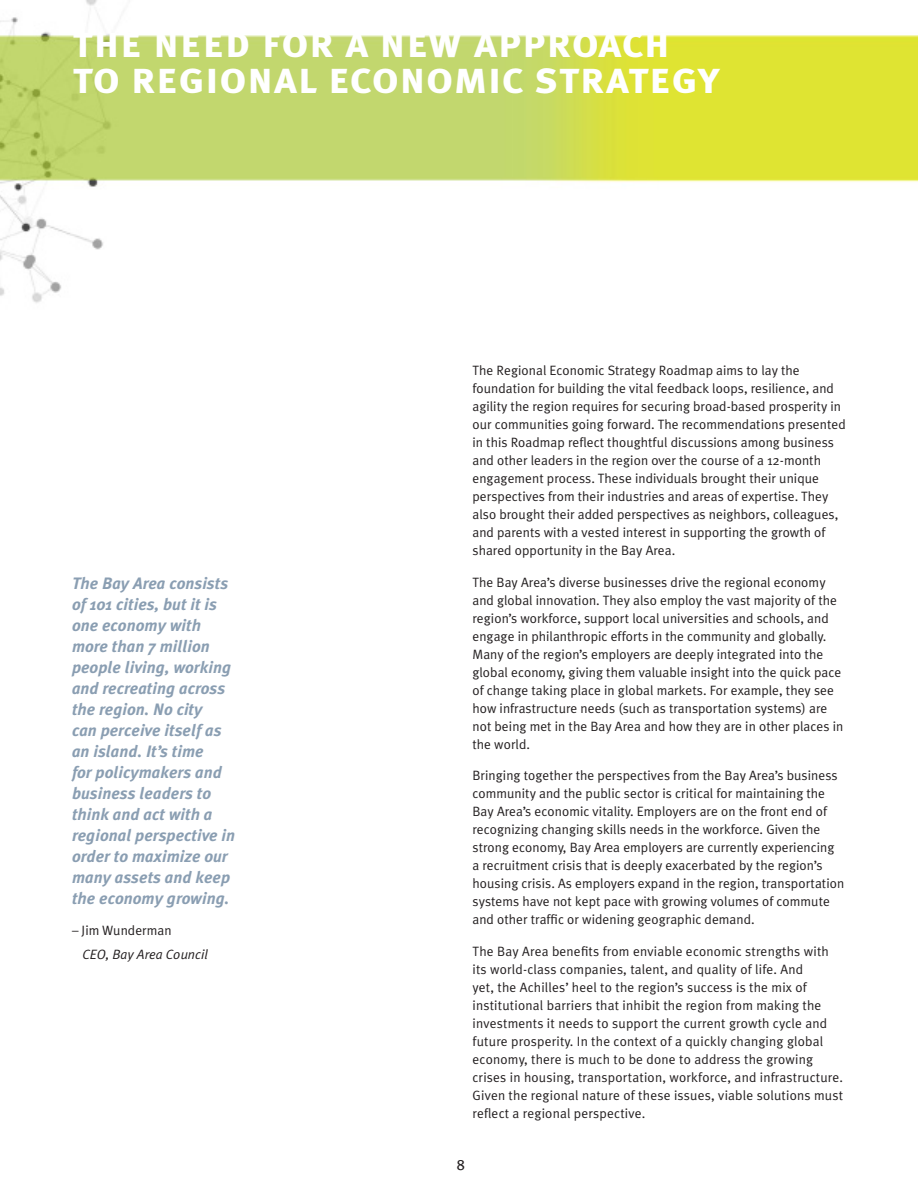
<style>
.page{position:relative;width:918px;height:1188px;background:#fff}
.page>*{position:absolute;margin:0;border:0;box-sizing:border-box;transform-origin:0 0}
.Chapter_Titles{font:45px/36px "Meta Plus Bold Caps";letter-spacing:.01em;color:#fff}
.Pull_Quote_3{font:italic 700 16.5px/21px "Meta Plus";letter-spacing:.005em;color:#8a9eb2}
.Page_Numbers{font:15px "Meta Plus Book Caps";color:#231f20}
.Body_Copy{font:13.5px/18px "Meta Plus Normal";letter-spacing:.005em;color:#231f20}
.Pull_Quote_2nd{font:italic 13.5px "Meta Plus Normal";letter-spacing:.005em;color:#231f20}
.Pull_Quote_3_name{font:13.5px "Meta Plus Normal";letter-spacing:.005em;color:#231f20}
</style>
<div class="page">
<img style="left:0;top:0;width:918px;height:303px">
<p class="Chapter_Titles" style="left:72px;top:23px;width:650px">the need for a new approach to regional economic strategy</p>
<p class="Pull_Quote_3" style="left:72px;top:573px;width:165px">The Bay Area consists of 101 cities, but it is one economy with more than 7 million people living, working and recreating across the region. No city<br>can perceive itself as an island. It’s time<br>for policymakers and business leaders to think and act with a regional perspective in order to maximize our many assets and keep the economy growing.</p>
<p class="Pull_Quote_3_name" style="left:72px;top:923px;width:101px">– Jim Wunderman</p>
<p class="Pull_Quote_2nd" style="left:82px;top:947px;width:127px">CEO, Bay Area Council</p>
<p class="Body_Copy" style="left:472px;top:361px;width:375px">The Regional Economic Strategy Roadmap aims to lay the foundation for building the vital feedback loops, resilience, and agility the region requires for securing broad-based prosperity in our communities going forward. The recommendations presented in this Roadmap reflect thoughtful discussions among business and other leaders in the region over the course of a 12-month engagement process. These individuals brought their unique perspectives from their industries and areas of expertise. They also brought their added perspectives as neighbors, colleagues, and parents with a vested interest in supporting the growth of shared opportunity in the Bay Area.</p>
<p class="Body_Copy" style="left:472px;top:573px;width:372px">The Bay Area’s diverse businesses drive the regional economy and global innovation. They also employ the vast majority of the region’s workforce, support local universities and schools, and engage in philanthropic efforts in the community and globally.<br>Many of the region’s employers are deeply integrated into the global economy, giving them valuable insight into the quick pace of change taking place in global markets. For example, they see how infrastructure needs (such as transportation systems) are not being met in the Bay Area and how they are in other places in the world.</p>
<p class="Body_Copy" style="left:472px;top:766px;width:373px">Bringing together the perspectives from the Bay Area’s business community and the public sector is critical for maintaining the Bay Area’s economic vitality. Employers are on the front end of recognizing changing skills needs in the workforce. Given the strong economy, Bay Area employers are currently experiencing a recruitment crisis that is deeply exacerbated by the region’s housing crisis. As employers expand in the region, transportation systems have not kept pace with growing volumes of commute and other traffic or widening geographic demand.</p>
<p class="Body_Copy" style="left:472px;top:942px;width:372px">The Bay Area benefits from enviable economic strengths with its world-class companies, talent, and quality of life. And<br>yet, the Achilles’ heel to the region’s success is the mix of institutional barriers that inhibit the region from making the investments it needs to support the current growth cycle and future prosperity. In the context of a quickly changing global economy, there is much to be done to address the growing crises in housing, transportation, workforce, and infrastructure.<br>Given the regional nature of these issues, viable solutions must reflect a regional perspective.</p>
<p class="Page_Numbers" style="left:457px;top:1156px;width:10px">8</p>
</div>
